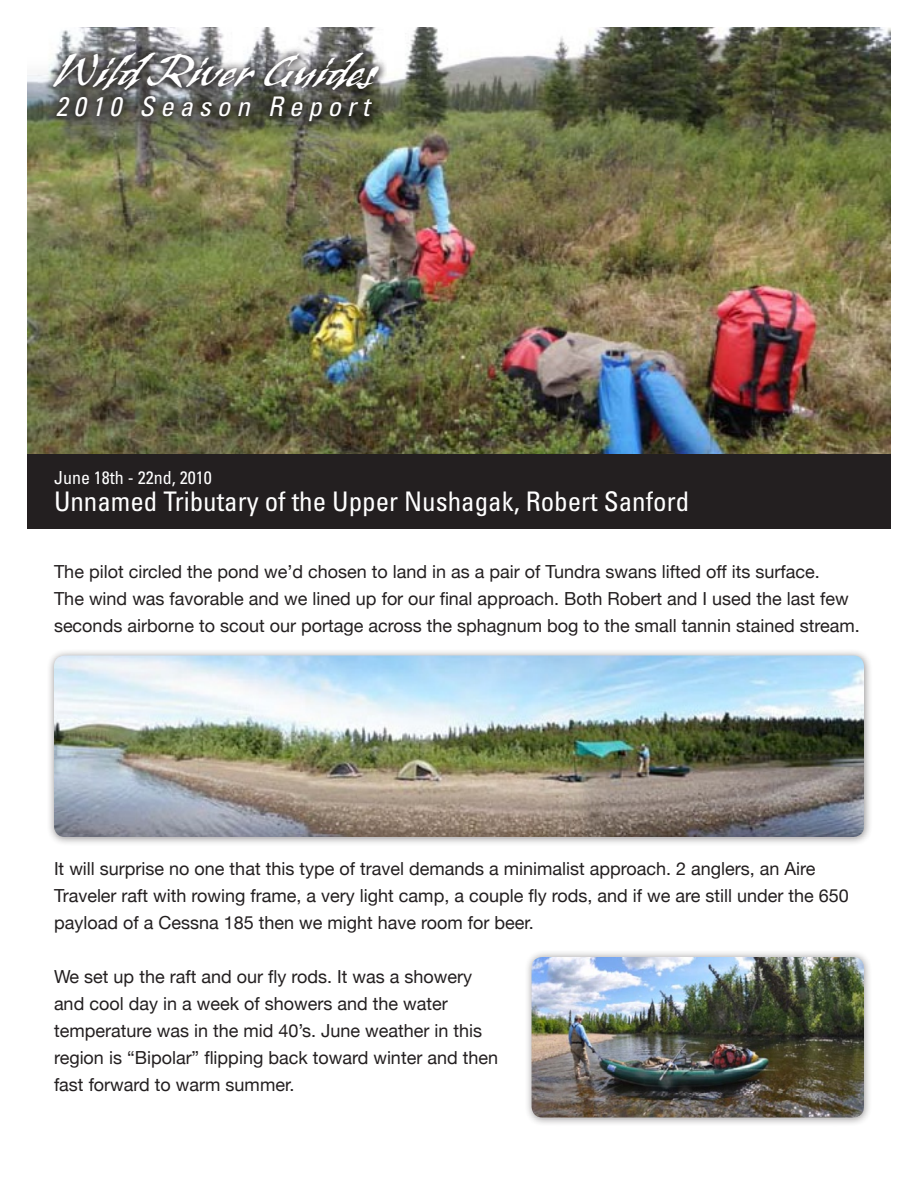
<style>
.page{position:relative;width:918px;height:1188px;background:#fff}
.page>*{position:absolute;margin:0;border:0;box-sizing:border-box;transform-origin:0 0}
.WRF_Logo{font:45px "Banshee";color:#fff}
.Report_Title{font:condensed 27px "Univers";color:#fff}
.WRF_Logo_Subhead{font:italic condensed 27px "Univers";letter-spacing:.22em;color:#fff}
.Standard_Paragraph{font:18px/27px "Helvetica Neue";color:#231f20}
.Report_Date{font:condensed 18px "Univers";color:#fff}
</style>
<div class="page">
<img style="left:27px;top:27px;width:864px;height:427px">
<div style="left:27px;top:454px;width:864px;height:76px;background:#231f20"></div>
<svg style="left:42px;top:42px;width:345px;height:56px;background:#7e7e7f"></svg>
<svg style="left:47px;top:86px;width:333px;height:44px;background:#54564b"></svg>
<div style="left:46px;top:648px;width:827px;height:198px;background:#231f20;opacity:.48"></div>
<img style="left:54px;top:656px;width:810px;height:181px">
<div style="left:524px;top:949px;width:349px;height:177px;background:#231f20;opacity:.48"></div>
<img style="left:532px;top:957px;width:332px;height:161px">
<p class="WRF_Logo" style="left:54px;top:44px;width:325px">Wild River Guides</p>
<p class="WRF_Logo_Subhead" style="left:56px;top:90px;width:315px">2010 Season Report</p>
<p class="Report_Date" style="left:54px;top:466px;width:159px">June 18th - 22nd, 2010</p>
<p class="Report_Title" style="left:54px;top:484px;width:637px">Unnamed Tributary of the Upper Nushagak, Robert Sanford</p>
<p class="Standard_Paragraph" style="left:54px;top:558px;width:807px">The pilot circled the pond we’d chosen to land in as a pair of Tundra swans lifted off its surface.<br>The wind was favorable and we lined up for our final approach. Both Robert and I used the last few seconds airborne to scout our portage across the sphagnum bog to the small tannin stained stream.</p>
<p class="Standard_Paragraph" style="left:54px;top:855px;width:796px">It will surprise no one that this type of travel demands a minimalist approach. 2 anglers, an Aire<br>Traveler raft with rowing frame, a very light camp, a couple fly rods, and if we are still under the 650 payload of a Cessna 185 then we might have room for beer.</p>
<p class="Standard_Paragraph" style="left:54px;top:963px;width:446px">We set up the raft and our fly rods. It was a showery and cool day in a week of showers and the water temperature was in the mid 40’s. June weather in this region is “Bipolar” flipping back toward winter and then fast forward to warm summer.</p>
</div>
